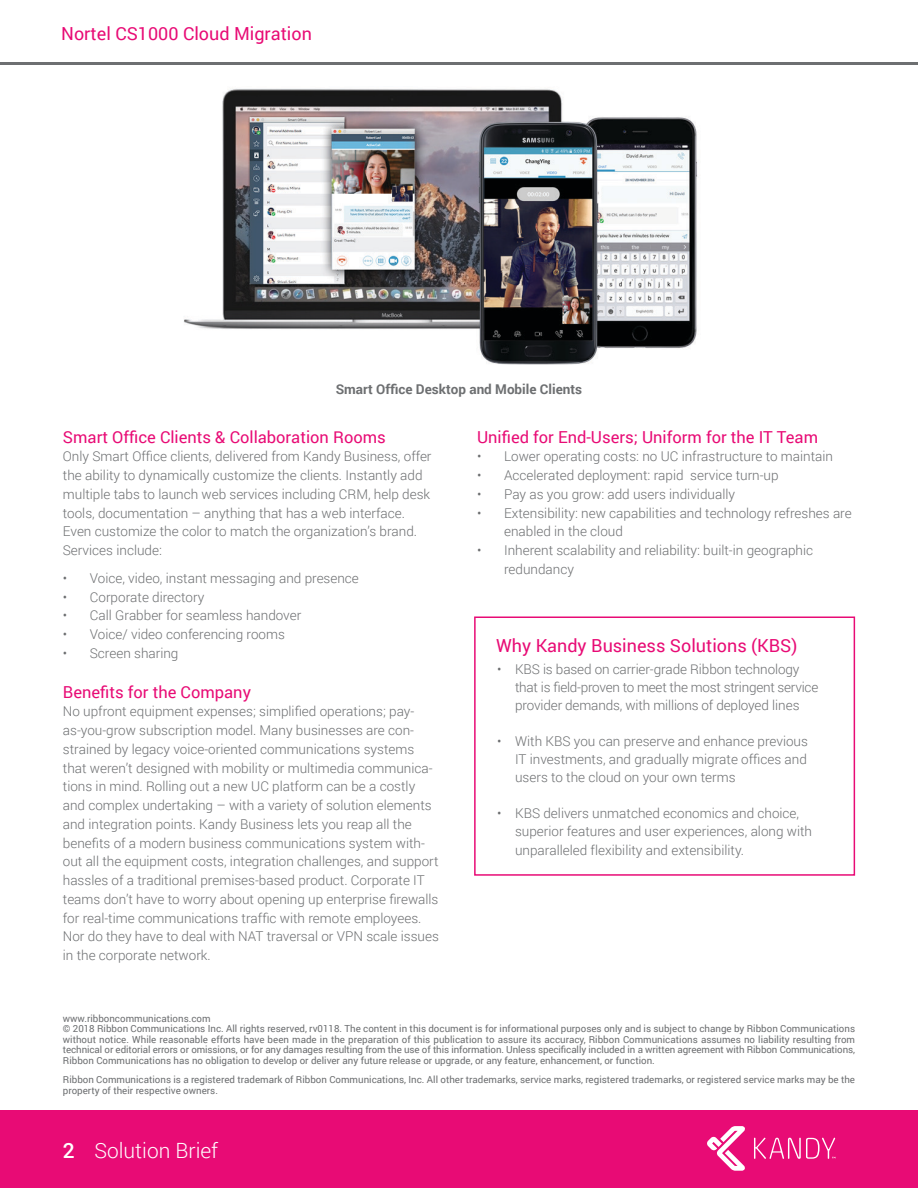
<style>
.page{position:relative;width:918px;height:1188px;background:#fff}
.page>*{position:absolute;margin:0;border:0;box-sizing:border-box;transform-origin:0 0}
.t1{font:300 21px "Roboto";color:#fff}
.t2{font:500 21px "Roboto";color:#fff}
.t3{font:18px "Roboto";color:#e80b75}
.t4{font:16.5px "Roboto";color:#e80b75}
.t5{font:300 13.5px/18.8px "Roboto";color:#6d6f71}
.t6{font:300 13.5px "Roboto";letter-spacing:-.02em;color:#6d6f71}
.t7{font:700 13.5px "Roboto";color:#6d6f71}
.t8{font:9.75px/10.5px "Roboto";color:#6d6f71;text-align:justify}
</style>
<div class="page">
<img style="left:184px;top:88px;width:514px;height:277px">
<div style="left:0;top:1110px;width:918px;height:78px;background:#e80b75"></div>
<svg style="left:707px;top:1126px;width:38px;height:45px"></svg>
<svg style="left:754px;top:1138px;width:82px;height:21px"></svg>
<hr style="left:0;top:63px;width:918px;height:2px;background:#6d6f71">
<div style="left:474px;top:616px;width:381px;height:260px;border:2px solid #e80b75"></div>
<p class="t3" style="left:61px;top:21px;width:252px">Nortel CS1000 Cloud Migration</p>
<p class="t7" style="left:336px;top:380px;width:248px">Smart Office Desktop and Mobile Clients</p>
<p class="t4" style="left:63px;top:425px;width:324px">Smart Office Clients &amp; Collaboration Rooms</p>
<p class="t5" style="left:63px;top:447px;width:370px">Only Smart Office clients, delivered from Kandy Business, offer the ability to dynamically customize the clients. Instantly add multiple tabs to launch web services including CRM, help desk tools, documentation – anything that has a web interface.<br>Even customize the color to match the organization’s brand.<br>Services include:</p>
<p class="t5" style="left:63px;top:568px;width:298px">• Voice, video, instant messaging and presence</p>
<p class="t5" style="left:63px;top:587px;width:143px">• Corporate directory</p>
<p class="t5" style="left:63px;top:606px;width:240px">• Call Grabber for seamless handover</p>
<p class="t5" style="left:63px;top:624px;width:224px">• Voice/ video conferencing rooms</p>
<p class="t5" style="left:63px;top:643px;width:117px">• Screen sharing</p>
<p class="t4" style="left:63px;top:680px;width:190px">Benefits for the Company</p>
<p class="t5" style="left:63px;top:702px;width:378px">No upfront equipment expenses; simplified operations; pay&shy;as-you-grow subscription model. Many businesses are con&shy;strained by legacy voice-oriented communications systems that weren’t designed with mobility or multimedia communica&shy;tions in mind. Rolling out a new UC platform can be a costly and complex undertaking – with a variety of solution elements and integration points. Kandy Business lets you reap all the benefits of a modern business communications system with&shy;out all the equipment costs, integration challenges, and support hassles of a traditional premises-based product. Corporate IT teams don’t have to worry about opening up enterprise firewalls for real-time communications traffic with remote employees.<br>Nor do they have to deal with NAT traversal or VPN scale issues in the corporate network.</p>
<p class="t4" style="left:477px;top:425px;width:343px">Unified for End-Users; Uniform for the IT Team</p>
<p class="t5" style="left:477px;top:447px;width:357px">• Lower operating costs: no UC infrastructure to maintain</p>
<p class="t5" style="left:477px;top:465px;width:303px">• Accelerated deployment: rapid service turn-up</p>
<p class="t5" style="left:477px;top:484px;width:259px">• Pay as you grow: add users individually</p>
<p class="t5" style="left:504px;top:503px;width:349px;text-indent:-27px">• Extensibility: new capabilities and technology refreshes are enabled in the cloud</p>
<p class="t5" style="left:504px;top:540px;width:311px;text-indent:-27px">• Inherent scalability and reliability: built-in geographic redundancy</p>
<p class="t3" style="left:496px;top:633px;width:303px">Why Kandy Business Solutions (KBS)</p>
<p class="t5" style="left:497px;top:659px;width:304px">• KBS is based on carrier-grade Ribbon technology</p>
<p class="t6" style="left:515px;top:678px;width:305px">that is field-proven to meet the most stringent service</p>
<p class="t5" style="left:515px;top:695px;width:286px">provider demands, with millions of deployed lines</p>
<p class="t5" style="left:497px;top:731px;width:312px">• With KBS you can preserve and enhance previous</p>
<p class="t5" style="left:515px;top:749px;width:293px">IT investments, and gradually migrate offices and</p>
<p class="t5" style="left:515px;top:767px;width:222px">users to the cloud on your own terms</p>
<p class="t5" style="left:497px;top:803px;width:304px">• KBS delivers unmatched economics and choice,</p>
<p class="t5" style="left:515px;top:821px;width:299px">superior features and user experiences, along with</p>
<p class="t5" style="left:515px;top:841px;width:231px">unparalleled flexibility and extensibility.</p>
<p class="t8" style="left:63px;top:1013px;width:149px">www.ribboncommunications.com</p>
<p class="t8" style="left:63px;top:1023px;width:794px">© 2018 Ribbon Communications Inc. All rights reserved, rv0118. The content in this document is for informational purposes only and is subject to change by Ribbon Communications without notice. While reasonable efforts have been made in the preparation of this publication to assure its accuracy, Ribbon Communications assumes no liability resulting from technical or editorial errors or omissions, or for any damages resulting from the use of this information. Unless specifically included in a written agreement with Ribbon Communications, Ribbon Communications has no obligation to develop or deliver any future release or upgrade, or any feature, enhancement, or function.</p>
<p class="t8" style="left:63px;top:1074px;width:794px">Ribbon Communications is a registered trademark of Ribbon Communications, Inc. All other trademarks, service marks, registered trademarks, or registered service marks may be the property of their respective owners.</p>
<p class="t2" style="left:63px;top:1136px;width:13px">2</p>
<p class="t1" style="left:94px;top:1136px;width:125px">Solution Brief</p>
</div>
